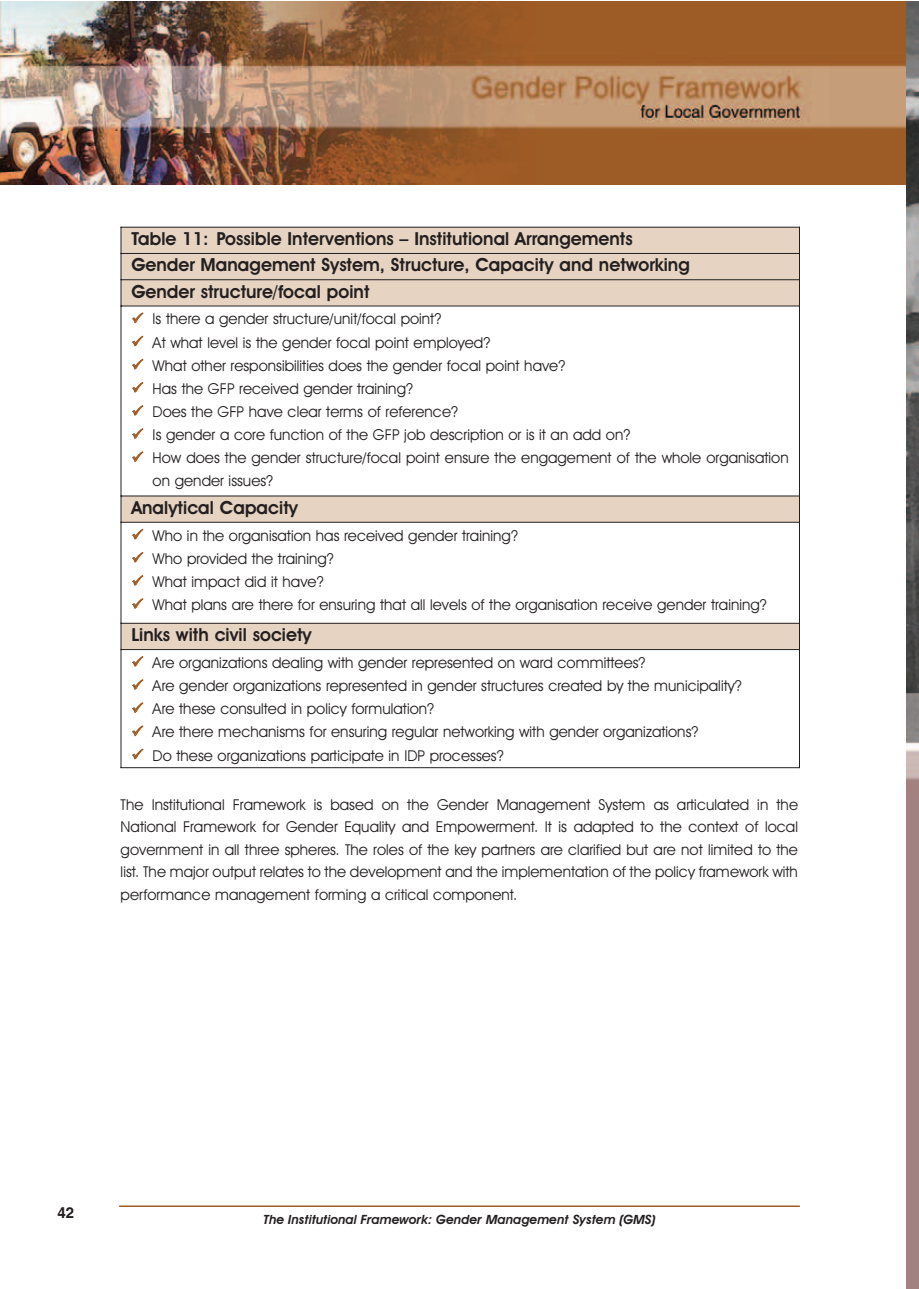
<style>
.page{position:relative;width:919px;height:1289px;background:#fff}
.page>*{position:absolute;margin:0;border:0;box-sizing:border-box;transform-origin:0 0}
.t1{font:18px/26.2px "TT1 F6 O00";color:#231f20}
.t2{font:15px/22.5px "TT1 F3 O00";color:#231f20}
.t3{font:700 15px "Helvetica";color:#231f20}
.t4{font:12.75px "TT1 FCO00";color:#231f20}
.s1{font-family:"TT1 F9 O00";color:#9e5b25}
</style>
<div class="page">
<img style="left:0;top:1px;width:906px;height:183px">
<hr style="left:119px;top:1205px;width:680px;height:1px;background:#9e5b25">
<div style="left:121px;top:227px;width:678px;height:26px;background:#e6d3c1"></div>
<div style="left:121px;top:253px;width:678px;height:27px;background:#e6d3c1"></div>
<div style="left:121px;top:280px;width:678px;height:26px;background:#e6d3c1"></div>
<div style="left:121px;top:496px;width:678px;height:26px;background:#e6d3c1"></div>
<div style="left:121px;top:623px;width:678px;height:26px;background:#e6d3c1"></div>
<hr style="left:121px;top:227px;width:1px;height:541px;background:#231f20">
<hr style="left:799px;top:227px;width:1px;height:541px;background:#231f20">
<hr style="left:121px;top:227px;width:678px;height:1px;background:#231f20">
<hr style="left:121px;top:253px;width:678px;height:1px;background:#231f20">
<hr style="left:121px;top:279px;width:678px;height:1px;background:#231f20">
<hr style="left:121px;top:305px;width:678px;height:1px;background:#231f20">
<hr style="left:121px;top:495px;width:678px;height:1px;background:#231f20">
<hr style="left:121px;top:522px;width:678px;height:1px;background:#231f20">
<hr style="left:121px;top:623px;width:678px;height:1px;background:#231f20">
<hr style="left:121px;top:649px;width:678px;height:1px;background:#231f20">
<hr style="left:121px;top:767px;width:678px;height:1px;background:#231f20">
<img style="left:906px;top:1px;width:12px;height:1287px">
<p class="t1" style="left:131px;top:227px;width:560px">Table 11: Possible Interventions – Institutional Arrangements<br>Gender Management System, Structure, Capacity and networking<br>Gender structure/focal point</p>
<p class="t2" style="left:132px;top:309px;width:311px"><span class="s1">-</span> Is there a gender structure/unit/focal point?</p>
<p class="t2" style="left:132px;top:332px;width:360px"><span class="s1">-</span> At what level is the gender focal point employed?</p>
<p class="t2" style="left:132px;top:356px;width:435px"><span class="s1">-</span> What other responsibilities does the gender focal point have?</p>
<p class="t2" style="left:132px;top:379px;width:283px"><span class="s1">-</span> Has the GFP received gender training?</p>
<p class="t2" style="left:132px;top:402px;width:328px"><span class="s1">-</span> Does the GFP have clear terms of reference?</p>
<p class="t2" style="left:132px;top:425px;width:500px"><span class="s1">-</span> Is gender a core function of the GFP job description or is it an add on?</p>
<p class="t2" style="left:153px;top:448px;width:637px;line-height:23px;text-indent:-21px"><span class="s1">-</span> How does the gender structure/focal point ensure the engagement of the whole organisation on gender issues?</p>
<p class="t1" style="left:131px;top:496px;width:168px">Analytical Capacity</p>
<p class="t2" style="left:132px;top:525px;width:388px"><span class="s1">-</span> Who in the organisation has received gender training?</p>
<p class="t2" style="left:132px;top:549px;width:204px"><span class="s1">-</span> Who provided the training?</p>
<p class="t2" style="left:132px;top:572px;width:193px"><span class="s1">-</span> What impact did it have?</p>
<p class="t2" style="left:132px;top:595px;width:636px"><span class="s1">-</span> What plans are there for ensuring that all levels of the organisation receive gender training?</p>
<p class="t1" style="left:131px;top:623px;width:182px">Links with civil society</p>
<p class="t2" style="left:132px;top:653px;width:515px"><span class="s1">-</span> Are organizations dealing with gender represented on ward committees?</p>
<p class="t2" style="left:132px;top:676px;width:611px"><span class="s1">-</span> Are gender organizations represented in gender structures created by the municipality?</p>
<p class="t2" style="left:132px;top:699px;width:304px"><span class="s1">-</span> Are these consulted in policy formulation?</p>
<p class="t2" style="left:132px;top:722px;width:568px"><span class="s1">-</span> Are there mechanisms for ensuring regular networking with gender organizations?</p>
<p class="t2" style="left:132px;top:745px;width:373px"><span class="s1">-</span> Do these organizations participate in IDP processes?</p>
<p class="t2" style="left:121px;top:794px;width:679px;text-align:justify">The Institutional Framework is based on the Gender Management System as articulated in the National Framework for Gender Equality and Empowerment. It is adapted to the context of local government in all three spheres. The roles of the key partners are clarified but are not limited to the list. The major output relates to the development and the implementation of the policy framework with performance management forming a critical component.</p>
<p class="t3" style="left:58px;top:1203px;width:18px">42</p>
<p class="t4" style="left:263px;top:1214px;width:393px">The Institutional Framework: Gender Management System (GMS)</p>
</div>
